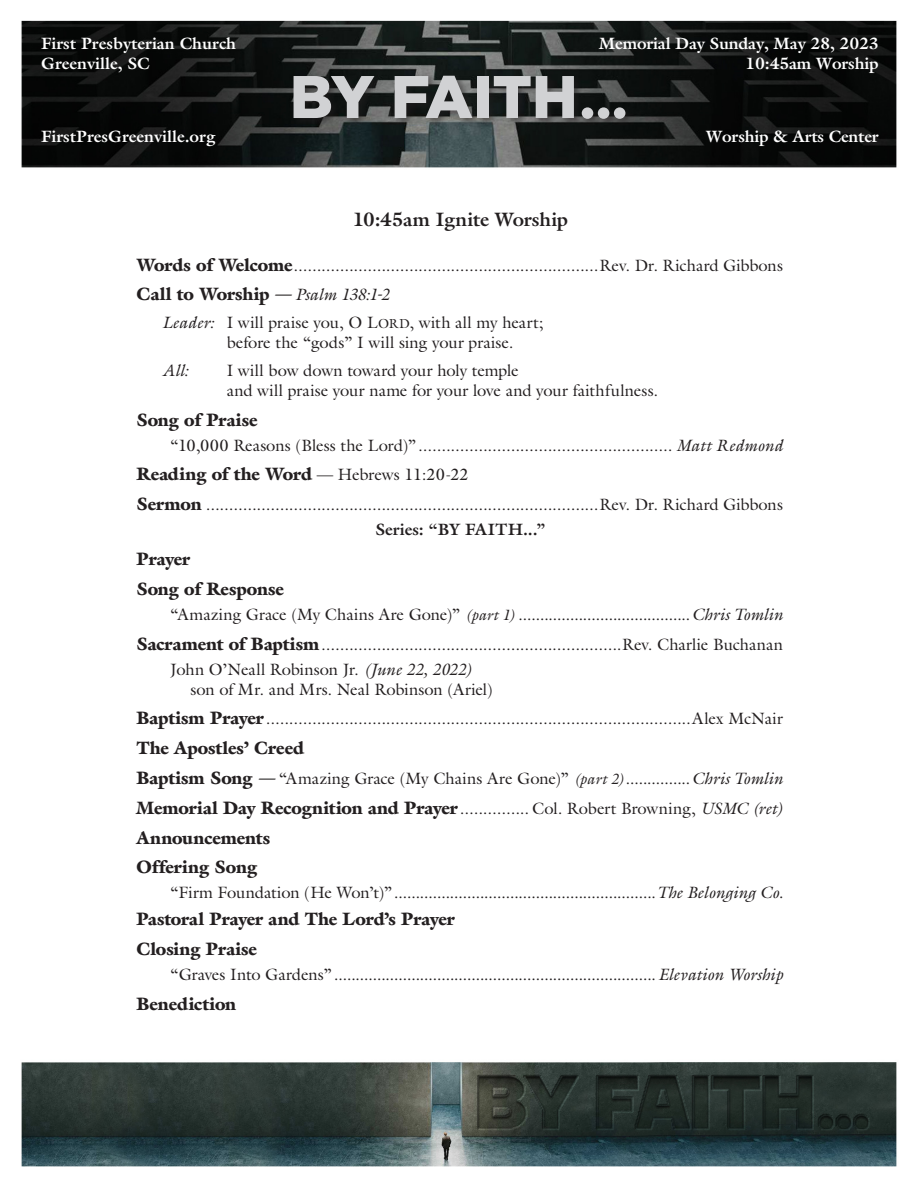
<style>
.page{position:relative;width:918px;height:1188px;background:#fff}
.page>*{position:absolute;margin:0;border:0;box-sizing:border-box;transform-origin:0 0}
.t1{font:900 60px "Gotham";color:#d1d2d4}
.t2{font:700 19.5px "Galliard";letter-spacing:-.015em;color:#231f20}
.t3{font:900 18px "Galliard";letter-spacing:-.005em;color:#231f20}
.t4{font:16.5px/19.8px "Galliard";color:#231f20}
.t5{font:italic 16.5px "Galliard";letter-spacing:.005em;color:#231f20}
.t6{font:700 16.5px "Galliard";color:#fff}
.t7{font:700 16.5px "Galliard";letter-spacing:.01em;color:#231f20}
.s1{font-family:"Georgia Pro";font-weight:700}
.s2{font-weight:900;font-size:18px}
.s3{font-weight:400;font-style:italic;font-size:16.5px}
.s4{font-style:italic}
.s5{font-family:"Galliard Roman SC800"}
.s6{font-family:"Galliard Roman SC800";font-size:13.2px}
.s7{font-weight:400;font-size:16.5px}
.s8{font-style:normal}
.s9{font-size:15px}
.s10{font-style:italic;font-size:15px}
</style>
<div class="page">
<img style="left:21px;top:20px;width:876px;height:1147px">
<div style="left:292px;top:73px;width:343px;height:56px;background:#231f20;opacity:.53"></div>
<p class="t6" style="left:41px;top:32px;width:197px">First Presbyterian Church</p>
<p class="t6" style="left:41px;top:52px;width:110px">Greenville, SC</p>
<p class="t6" style="left:41px;top:126px;width:176px">FirstPresGreenville.org</p>
<p class="t6" style="left:599px;top:32px;width:281px">Memorial Day Sunday, May 28, 2023</p>
<p class="t6" style="left:745px;top:52px;width:135px">10:45am Worship</p>
<p class="t1" style="left:290px;top:55px;width:341px">BY FAITH<span class="s1">...</span></p>
<p class="t6" style="left:706px;top:126px;width:174px">Worship &amp; Arts Center</p>
<p class="t2" style="left:353px;top:207px;width:217px">10:45am Ignite Worship</p>
<p class="t4" style="left:136px;top:255px;width:648px"><span class="s2">Words of Welcome</span>..................................................................Rev. Dr. Richard Gibbons</p>
<p class="t3" style="left:136px;top:283px;width:254px">Call to Worship <span class="s3">— Psalm 138:1-2</span></p>
<p class="t4" style="left:227px;top:313px;width:318px;text-indent:-64px"><span class="s4">Leader:</span> I will praise you, O <span class="s5">L</span><span class="s6">ord</span>, with all my heart; before the “gods” I will sing your praise.</p>
<p class="t5" style="left:162px;top:360px;width:28px">All:</p>
<p class="t4" style="left:227px;top:360px;width:433px">I will bow down toward your holy temple<br>and will praise your name for your love and your faithfulness.</p>
<p class="t3" style="left:136px;top:408px;width:123px">Song of Praise</p>
<p class="t4" style="left:170px;top:435px;width:614px">“10,000 Reasons (Bless the Lord)”....................................................... <span class="s4">Matt Redmond</span></p>
<p class="t3" style="left:136px;top:463px;width:334px">Reading of the Word <span class="s7">— Hebrews 11:20-22</span></p>
<p class="t4" style="left:136px;top:494px;width:648px"><span class="s2">Sermon</span> .....................................................................................Rev. Dr. Richard Gibbons</p>
<p class="t7" style="left:375px;top:519px;width:172px">Series: “BY FAITH...”</p>
<p class="t3" style="left:136px;top:548px;width:55px">Prayer</p>
<p class="t3" style="left:136px;top:578px;width:149px">Song of Response</p>
<p class="t5" style="left:170px;top:604px;width:614px"><span class="s8">“Amazing Grace (My Chains Are Gone)”</span> <span class="s9">(part 1)</span> ........................................Chris Tomlin</p>
<p class="t4" style="left:136px;top:634px;width:648px"><span class="s2">Sacrament of Baptism</span>.................................................................Rev. Charlie Buchanan</p>
<p class="t4" style="left:191px;top:659px;width:304px;text-indent:-20px">John O’Neall Robinson Jr. <span class="s4">(June 22, 2022) </span>son of Mr. and Mrs. Neal Robinson (Ariel)</p>
<p class="t4" style="left:136px;top:709px;width:648px"><span class="s2">Baptism Prayer</span>............................................................................................Alex McNair</p>
<p class="t3" style="left:136px;top:737px;width:169px">The Apostles’ Creed</p>
<p class="t4" style="left:136px;top:768px;width:648px"><span class="s2">Baptism Song</span> <span class="s4">—</span> “Amazing Grace (My Chains Are Gone)” <span class="s10">(part 2)</span><span class="s4">...............Chris Tomlin</span></p>
<p class="t4" style="left:136px;top:798px;width:648px"><span class="s2">Memorial Day Recognition and Prayer</span>............... Col. Robert Browning, <span class="s4">USMC (ret)</span></p>
<p class="t3" style="left:136px;top:826px;width:135px">Announcements</p>
<p class="t3" style="left:136px;top:856px;width:122px">Offering Song</p>
<p class="t5" style="left:170px;top:883px;width:614px"><span class="s8">“Firm Foundation (He Won’t)”</span>.............................................................The Belonging Co.</p>
<p class="t3" style="left:136px;top:908px;width:320px">Pastoral Prayer and The Lord’s Prayer</p>
<p class="t3" style="left:136px;top:938px;width:122px">Closing Praise</p>
<p class="t5" style="left:170px;top:964px;width:614px"><span class="s8">“Graves Into Gardens”</span>........................................................................... Elevation Worship</p>
<p class="t3" style="left:136px;top:993px;width:101px">Benediction</p>
</div>
